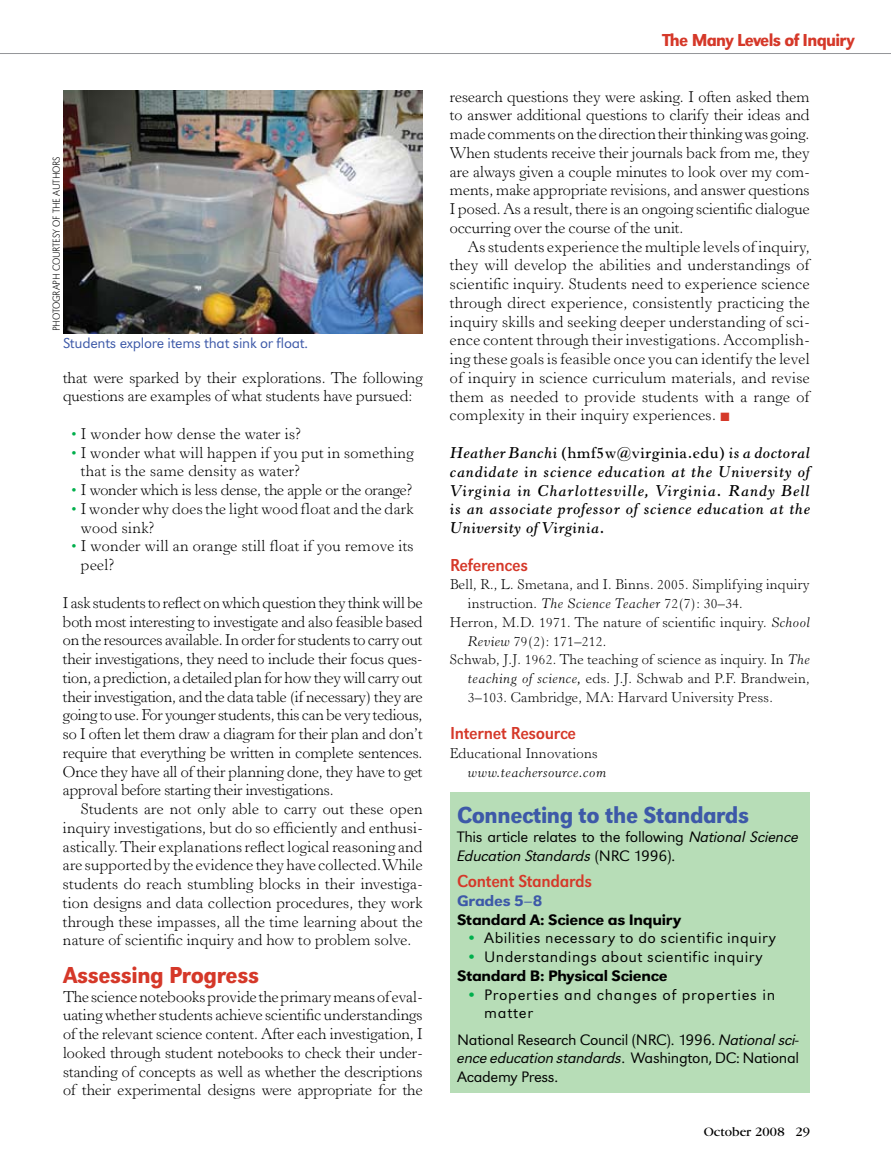
<style>
.page{position:relative;width:891px;height:1175px;background:#fff}
.page>*{position:absolute;margin:0;border:0;box-sizing:border-box;transform-origin:0 0}
.t1{font:24px "URW Grotesk T Medi Narr";letter-spacing:-.02em;color:#3d59a8}
.t2{font:24px "URW Grotesk T Medi Narr";letter-spacing:-.02em;color:#d53829}
.t3{font:18px "URW Grotesk T Regu Narr";letter-spacing:-.02em;color:#d53829}
.t4{font:18px "URW Grotesk T Medi Narr";letter-spacing:-.04em;color:#d53829}
.t5{font:300 15.75px/18.8px "Horley Old Style";color:#000;text-align:justify}
.t6{font:italic 600 15.75px/18.8px "Horley Old Style";letter-spacing:.035em;color:#000;text-align:justify}
.t7{font:300 15.75px/18.8px "Horley Old Style";letter-spacing:.02em;color:#000}
.t8{font:15.75px/18.8px "URW Grotesk T Ligh Wide";letter-spacing:.025em;color:#000;text-align:justify}
.t9{font:500 expanded 15.75px "URW Grotesk T";letter-spacing:-.02em;color:#000}
.t10{font:15.75px "URW Grotesk T Ligh Wide";letter-spacing:-.02em;color:#000}
.t11{font:15.75px/18.8px "URW Grotesk T Ligh Wide";letter-spacing:.045em;color:#000}
.t12{font:15.75px "URW Grotesk T Ligh Wide Obli";letter-spacing:-.02em;color:#000}
.t13{font:500 expanded 15.75px "URW Grotesk T";letter-spacing:-.02em;color:#3d59a8}
.t14{font:15px "URW Grotesk T Ligh Wide";letter-spacing:-.02em;color:#3d59a8}
.t15{font:300 14.25px "Horley Old Style";letter-spacing:.02em;color:#000}
.t16{font:italic 300 14.25px "Horley Old Style";letter-spacing:.025em;color:#000}
.t17{font:13.5px "Garamond";color:#000}
.t18{font:10.5px "URW Grotesk T Extr Ligh Narr";letter-spacing:-.02em;color:#000}
.s1{color:#00af4c}
.s2{color:#d53829}
.s3{font-style:normal}
.s4{font-style:italic}
.s5{font-weight:600}
.s6{font-family:"URW Grotesk T Ligh Wide Obli"}
.s7{font-family:"URW Grotesk T Ligh Wide"}
</style>
<div class="page">
<div style="left:450px;top:792px;width:359px;height:301px;background:#b7ddb7"></div>
<img style="left:63px;top:90px;width:360px;height:243px">
<hr style="left:0;top:53px;width:891px;height:1px;background:#939598">
<p class="t18" style="left:51px;top:331px;width:176px;rotate:-90deg">photograph courtesy of the authors</p>
<p class="t14" style="left:63px;top:334px;width:247px">Students explore items that sink or float.</p>
<p class="t5" style="left:63px;top:369px;width:361px">that were sparked by their explorations. The following questions are examples of what students have pursued:</p>
<p class="t7" style="left:72px;top:425px;width:231px"><span class="s1">•</span> I wonder how dense the water is?</p>
<p class="t7" style="left:81px;top:444px;width:334px;text-indent:-9px"><span class="s1">•</span> I wonder what will happen if you put in something that is the same density as water?</p>
<p class="t5" style="left:72px;top:481px;width:342px"><span class="s1">•</span> I wonder which is less dense, the apple or the orange?</p>
<p class="t7" style="left:81px;top:500px;width:334px;text-indent:-9px"><span class="s1">•</span> I wonder why does the light wood float and the dark wood sink?</p>
<p class="t7" style="left:81px;top:537px;width:334px;text-indent:-9px"><span class="s1">•</span> I wonder will an orange still float if you remove its peel?</p>
<p class="t5" style="left:63px;top:594px;width:361px">I ask students to reflect on which question they think will be both most interesting to investigate and also feasible based on the resources available. In order for students to carry out their investigations, they need to include their focus ques&shy;tion, a prediction, a detailed plan for how they will carry out their investigation, and the data table (if necessary) they are going to use. For younger students, this can be very tedious, so I often let them draw a diagram for their plan and don’t require that everything be written in complete sentences.<br>Once they have all of their planning done, they have to get approval before starting their investigations.</p>
<p class="t5" style="left:63px;top:800px;width:361px;text-indent:18px">Students are not only able to carry out these open inquiry investigations, but do so efficiently and enthusi&shy;astically. Their explanations reflect logical reasoning and are supported by the evidence they have collected. While students do reach stumbling blocks in their investiga&shy;tion designs and data collection procedures, they work through these impasses, all the time learning about the nature of scientific inquiry and how to problem solve.</p>
<h1 class="t2" style="left:63px;top:961px;width:198px">Assessing Progress</h1>
<p class="t5" style="left:63px;top:987px;width:361px">The science notebooks provide the primary means of eval&shy;uating whether students achieve scientific understandings of the relevant science content. After each investigation, I looked through student notebooks to check their under&shy;standing of concepts as well as whether the descriptions of their experimental designs were appropriate for the</p>
<p class="t4" style="left:662px;top:30px;width:194px">The Many Levels of Inquiry</p>
<p class="t5" style="left:450px;top:88px;width:361px">research questions they were asking. I often asked them to answer additional questions to clarify their ideas and made comments on the direction their thinking was going.<br>When students receive their journals back from me, they are always given a couple minutes to look over my com&shy;ments, make appropriate revisions, and answer questions I posed. As a result, there is an ongoing scientific dialogue occurring over the course of the unit.</p>
<p class="t5" style="left:450px;top:238px;width:361px;text-indent:18px">As students experience the multiple levels of inquiry, they will develop the abilities and understandings of scientific inquiry. Students need to experience science through direct experience, consistently practicing the inquiry skills and seeking deeper understanding of sci&shy;ence content through their investigations. Accomplish&shy;ing these goals is feasible once you can identify the level of inquiry in science curriculum materials, and revise them as needed to provide students with a range of complexity in their inquiry experiences. <span class="s2">■</span></p>
<p class="t6" style="left:450px;top:443px;width:362px">Heather Banchi <span class="s3">(hmf5w@virginia.edu)</span> is a doctoral candidate in science education at the University of Virginia in Charlottesville, Virginia. Randy Bell is an associate professor of science education at the University of Virginia.</p>
<p class="t3" style="left:450px;top:554px;width:79px">References</p>
<p class="t15" style="left:450px;top:576px;width:361px">Bell, R., L. Smetana, and I. Binns. 2005. Simplifying inquiry</p>
<p class="t15" style="left:468px;top:595px;width:276px">instruction. <span class="s4">The Science Teacher</span> 72(7): 30<span class="s5">–</span>34.</p>
<p class="t15" style="left:450px;top:614px;width:361px">Herron, M.D. 1971. The nature of scientific inquiry. <span class="s4">School</span></p>
<p class="t15" style="left:468px;top:633px;width:140px"><span class="s4">Review</span> 79(2): 171<span class="s5">–</span>212.</p>
<p class="t15" style="left:450px;top:651px;width:361px">Schwab, J.J. 1962. The teaching of science as inquiry. In <span class="s4">The</span></p>
<p class="t15" style="left:468px;top:670px;width:343px"><span class="s4">teaching of science,</span> eds. J.J. Schwab and P.F. Brandwein,</p>
<p class="t15" style="left:468px;top:689px;width:306px">3<span class="s5">–</span>103. Cambridge, MA: Harvard University Press.</p>
<p class="t3" style="left:450px;top:723px;width:128px">Internet Resource</p>
<p class="t15" style="left:450px;top:745px;width:149px">Educational Innovations</p>
<p class="t16" style="left:468px;top:764px;width:140px">www.teachersource.com</p>
<h1 class="t1" style="left:457px;top:801px;width:293px">Connecting to the Standards</h1>
<p class="t10" style="left:457px;top:828px;width:343px">This article relates to the following <span class="s6">National Science</span></p>
<p class="t12" style="left:457px;top:846px;width:219px">Education Standards <span class="s7">(NRC 1996).</span></p>
<p class="t3" style="left:457px;top:870px;width:136px">Content Standards</p>
<p class="t13" style="left:457px;top:891px;width:87px">Grades 5–8</p>
<p class="t9" style="left:457px;top:910px;width:225px">Standard A: Science as Inquiry</p>
<p class="t8" style="left:466px;top:928px;width:311px"><span class="s1">•</span> Abilities necessary to do scientific inquiry</p>
<p class="t8" style="left:466px;top:947px;width:298px"><span class="s1">•</span> Understandings about scientific inquiry</p>
<p class="t9" style="left:457px;top:966px;width:212px">Standard B: Physical Science</p>
<p class="t11" style="left:484px;top:985px;width:292px;text-indent:-18px"><span class="s1">•</span> Properties and changes of properties in matter</p>
<p class="t8" style="left:457px;top:1030px;width:344px">National Research Council (NRC). 1996. <span class="s6">National sci&shy;ence education standards</span>. Washington, DC: National Academy Press.</p>
<p class="t17" style="left:704px;top:1124px;width:108px">October 2008 29</p>
</div>
